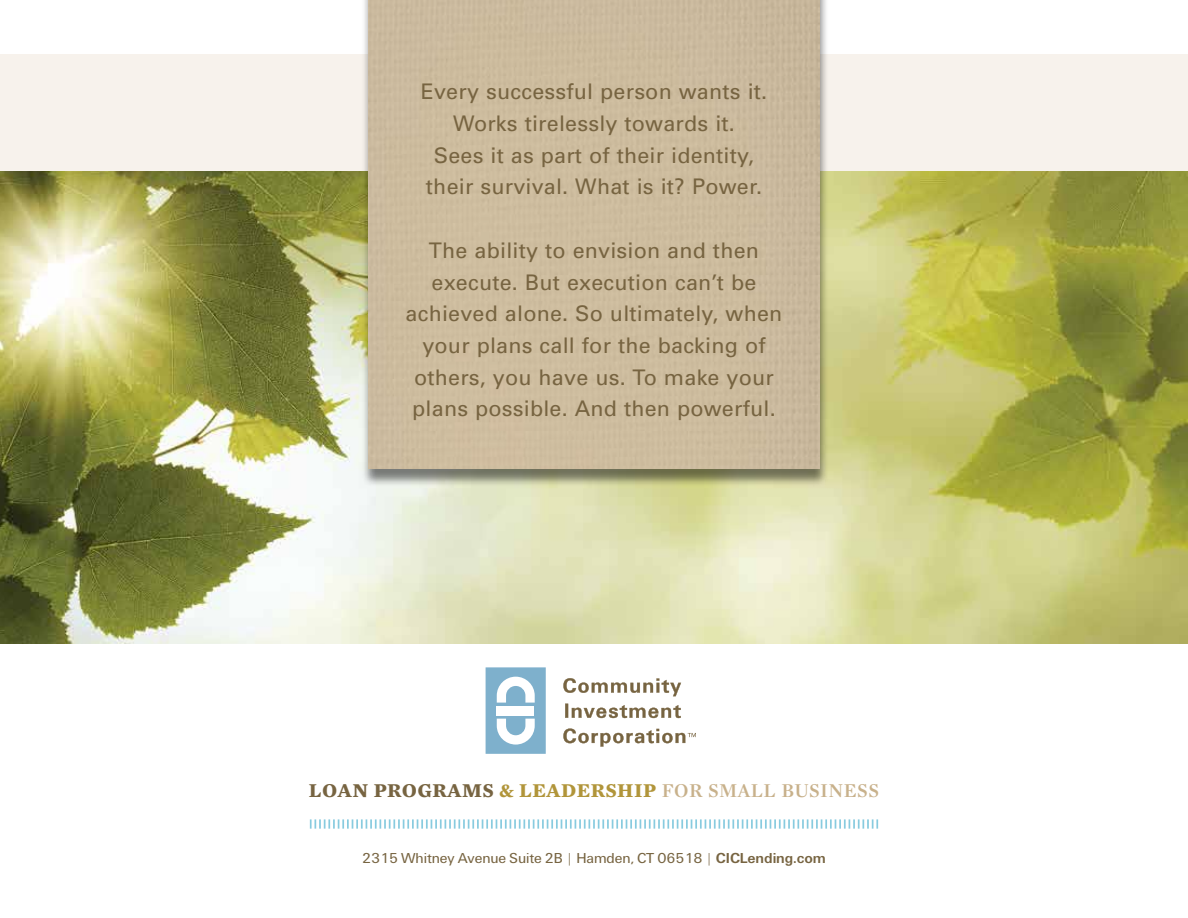
<style>
.page{position:relative;width:1188px;height:918px;background:#fff}
.page>*{position:absolute;margin:0;border:0;box-sizing:border-box;transform-origin:0 0}
.t1{font:21.45px/31.7px "Univers";letter-spacing:.01em;color:#776441;text-align:center}
.t2{font:600 19.95px "Mercury Display";letter-spacing:.02em;color:#c8b18b}
.t3{font:15px "U55 Univers";letter-spacing:-.005em;color:#776441}
.s1{font-family:"Mercury Text G2";font-weight:700;color:#776441}
.s2{font-family:"Mercury Text G2";font-weight:700;color:#b1953a}
.s3{font-family:"U65 Univers";font-weight:700}
</style>
<div class="page">
<img style="left:0;top:171px;width:1188px;height:473px">
<svg style="left:565px;top:704px;width:116px;height:14px"></svg>
<svg style="left:563px;top:678px;width:118px;height:18px"></svg>
<div style="left:486px;top:667px;width:60px;height:87px;background:#7eb0cc"></div>
<svg style="left:497px;top:677px;width:38px;height:26px"></svg>
<svg style="left:497px;top:719px;width:38px;height:26px"></svg>
<div style="left:497px;top:706px;width:37px;height:9px;background:#fff"></div>
<svg style="left:563px;top:728px;width:133px;height:19px"></svg>
<div style="left:0;top:54px;width:1188px;height:117px;background:#f7f2ec"></div>
<div style="left:361px;top:0;width:468px;height:488px;background:#000;opacity:.5"></div>
<div style="left:368px;top:0;width:452px;height:469px;background:#cdbc9e"></div>
<svg style="left:310px;top:819px;width:568px;height:10px"></svg>
<p class="t1" style="left:421px;top:76px;width:348px">Every successful person wants it.<br>Works tirelessly towards it.<br>Sees it as part of their identity, their survival. What is it? Power.</p>
<p class="t1" style="left:406px;top:234px;width:378px">The ability to envision and then execute. But execution can’t be achieved alone. So ultimately, when your plans call for the backing of others, you have us. To make your plans possible. And then powerful.</p>
<p class="t2" style="left:309px;top:779px;width:572px"><span class="s1">LOAN PROGRAMS</span> <span class="s2">&amp; LEADERSHIP</span> FOR SMALL BUSINESS</p>
<p class="t3" style="left:362px;top:850px;width:465px">2315 Whitney Avenue Suite 2B | Hamden, CT 06518 | <span class="s3">CICLending.com</span></p>
</div>
